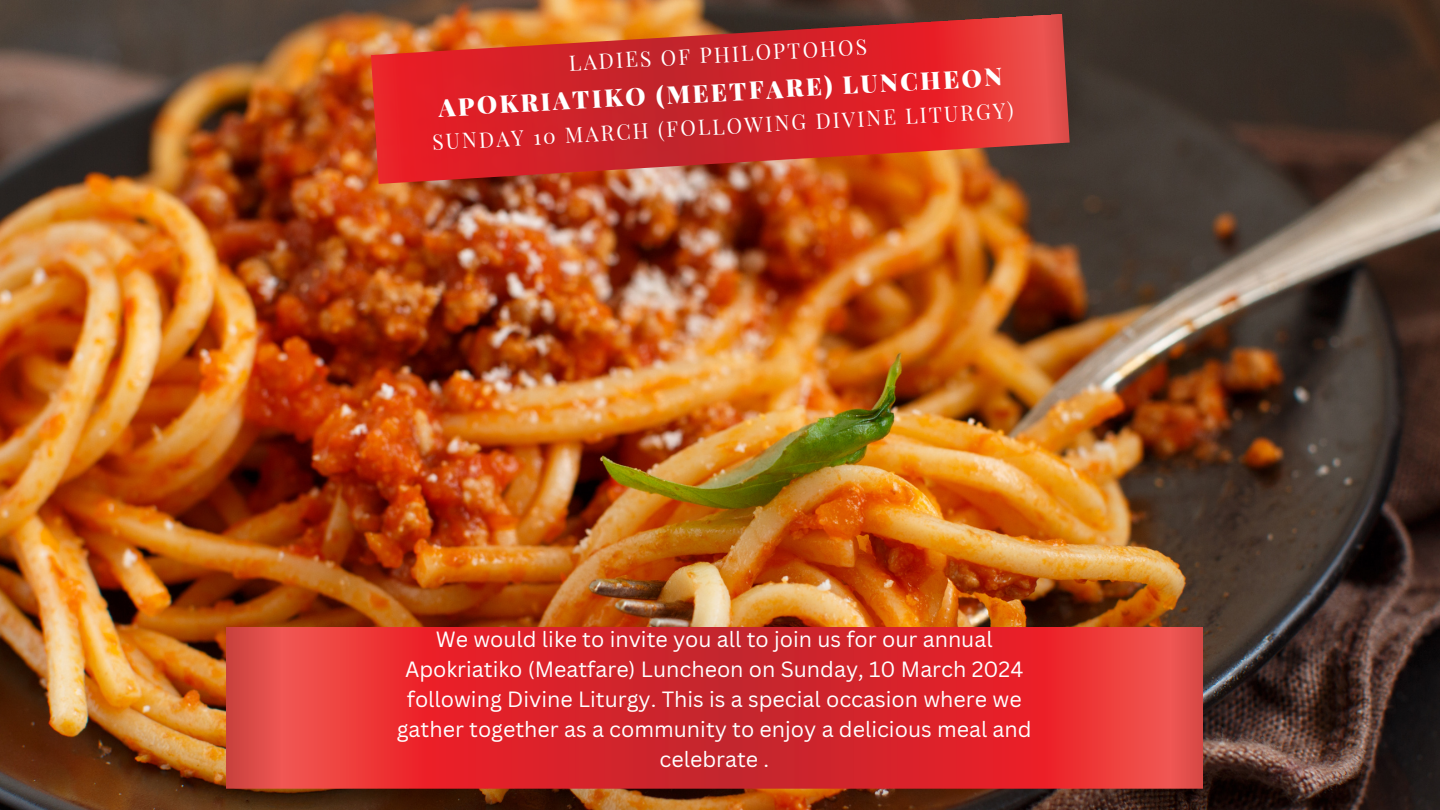
<style>
.page{position:relative;width:1440px;height:810px;background:#fff}
.page>*{position:absolute;margin:0;border:0;box-sizing:border-box;transform-origin:0 0}
.t1{font:900 24.5px "Playfair Display";color:#fff}
.t2{font:21.5px/29.9px "Canva Sans";color:#fff;text-align:center}
.t3{font:21px "Playfair Display";color:#fff}
</style>
<div class="page">
<img style="left:0;top:0;width:1440px;height:810px">
<img style="left:371px;top:14px;width:699px;height:170px">
<img style="left:227px;top:627px;width:975px;height:161px">
<p class="t3" style="left:568px;top:47px;width:300px;rotate:-3deg">LADIES OF PHILOPTOHOS</p>
<p class="t1" style="left:438px;top:89px;width:566px;rotate:-3deg">APOKRIATIKO (MEETFARE) LUNCHEON</p>
<h2 class="t3" style="left:432px;top:127px;width:584px;rotate:-3deg">SUNDAY 10 MARCH (FOLLOWING DIVINE LITURGY)</h2>
<h2 class="t2" style="left:397px;top:624px;width:636px">We would like to invite you all to join us for our annual Apokriatiko (Meatfare) Luncheon on Sunday, 10 March 2024 following Divine Liturgy. This is a special occasion where we gather together as a community to enjoy a delicious meal and celebrate .</h2>
</div>
